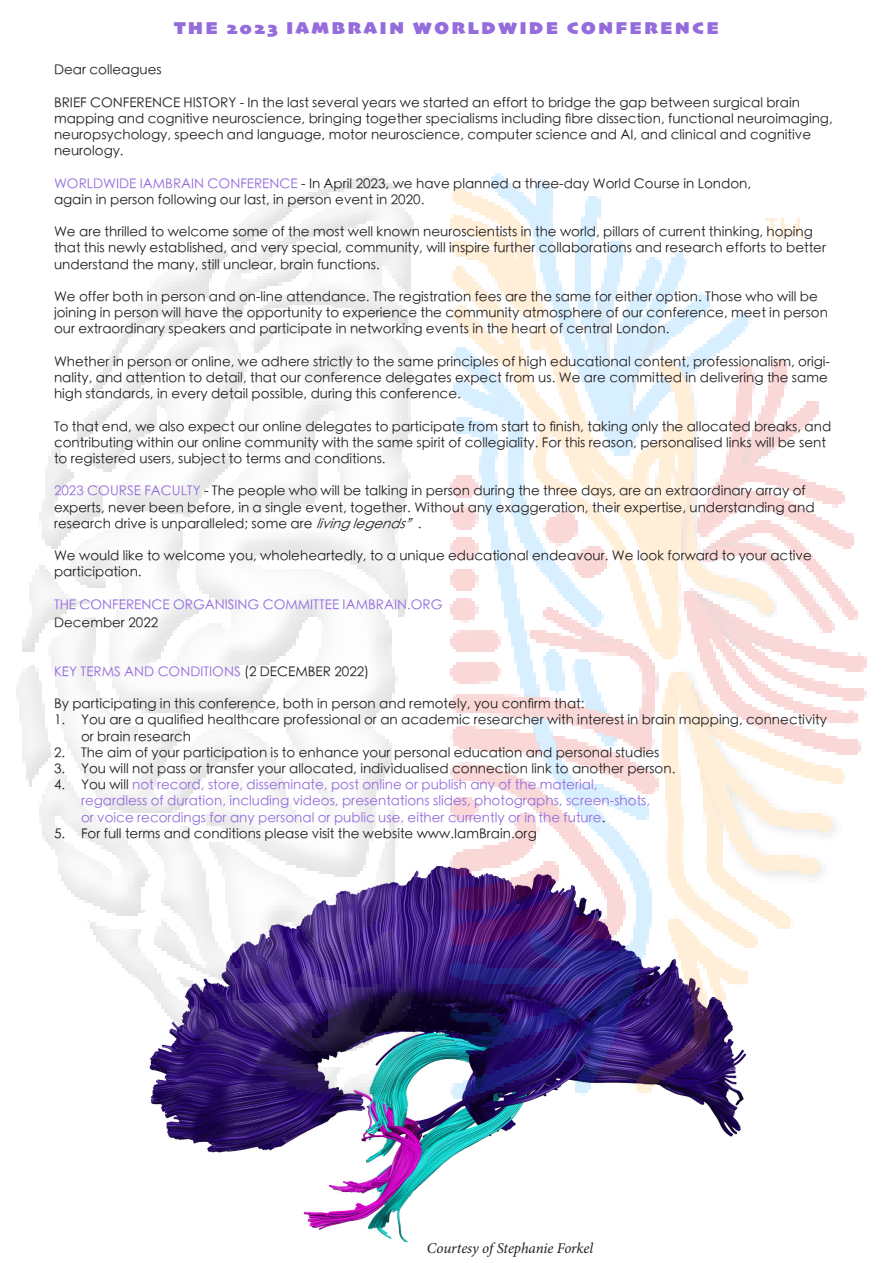
<style>
.page{position:relative;width:893px;height:1263px;background:#fff}
.page>*{position:absolute;margin:0;border:0;box-sizing:border-box;transform-origin:0 0}
.t1{font:18px "Skia";letter-spacing:.155em;color:#946cdc}
.t2{font:italic 15px "Minion Pro";letter-spacing:-.01em;color:#231f20}
.t3{font:300 13.5px/16.2px "ST Heiti SC";color:#231f20}
.t4{font:300 13.5px/16.2px "ST Heiti SC";color:#946cdc}
.s1{color:#946cdc}
.s2{font-style:italic}
.s3{color:#231f20}
</style>
<div class="page">
<img style="left:136px;top:866px;width:621px;height:376px;border-radius:188px">
<img style="left:16px;top:173px;width:851px;height:964px">
<p class="t1" style="left:174px;top:18px;width:546px">THE 2023 IAMBRAIN WORLDWIDE CONFERENCE</p>
<p class="t3" style="left:54px;top:61px;width:109px">Dear colleagues</p>
<p class="t3" style="left:54px;top:93px;width:780px">BRIEF CONFERENCE HISTORY - In the last several years we started an effort to bridge the gap between surgical brain mapping and cognitive neuroscience, bringing together specialisms including fibre dissection, functional neuroimaging, neuropsychology, speech and language, motor neuroscience, computer science and AI, and clinical and cognitive neurology.</p>
<p class="t3" style="left:54px;top:174px;width:699px"><span class="s1">WORLDWIDE IAMBRAIN CONFERENCE</span> - In April 2023, we have planned a three-day World Course in London,</p>
<p class="t3" style="left:54px;top:190px;width:372px">again in person following our last, in person event in 2020.</p>
<p class="t3" style="left:54px;top:223px;width:774px">We are thrilled to welcome some of the most well known neuroscientists in the world, pillars of current thinking, hoping that this newly established, and very special, community, will inspire further collaborations and research efforts to better understand the many, still unclear, brain functions.</p>
<p class="t3" style="left:54px;top:288px;width:775px">We offer both in person and on-line attendance. The registration fees are the same for either option. Those who will be joining in person will have the opportunity to experience the community atmosphere of our conference, meet in person our extraordinary speakers and participate in networking events in the heart of central London.</p>
<p class="t3" style="left:54px;top:352px;width:778px">Whether in person or online, we adhere strictly to the same principles of high educational content, professionalism, origi&shy;nality, and attention to detail, that our conference delegates expect from us. We are committed in delivering the same high standards, in every detail possible, during this conference.</p>
<p class="t3" style="left:54px;top:417px;width:779px">To that end, we also expect our online delegates to participate from start to finish, taking only the allocated breaks, and contributing within our online community with the same spirit of collegiality. For this reason, personalised links will be sent to registered users, subject to terms and conditions.</p>
<p class="t3" style="left:54px;top:482px;width:762px"><span class="s1">2023 COURSE FACULTY</span> - The people who will be talking in person during the three days, are an extraordinary array of experts, never been before, in a single event, together. Without any exaggeration, their expertise, understanding and research drive is unparalleled; some are <span class="s2">livinglegends”</span>.</p>
<p class="t3" style="left:54px;top:547px;width:759px">We would like to welcome you, wholeheartedly, to a unique educational endeavour. We look forward to your active participation.</p>
<p class="t4" style="left:54px;top:595px;width:390px">THE CONFERENCE ORGANISING COMMITTEE IAMBRAIN.ORG</p>
<p class="t3" style="left:54px;top:613px;width:106px">December 2022</p>
<p class="t4" style="left:54px;top:662px;width:317px">KEY TERMS AND CONDITIONS <span class="s3">(2 DECEMBER 2022)</span></p>
<p class="t3" style="left:54px;top:695px;width:532px">By participating in this conference, both in person and remotely, you confirm that:</p>
<p class="t3" style="left:81px;top:711px;width:747px;text-indent:-27px">1. You are a qualified healthcare professional or an academic researcher with interest in brain mapping, connectivity or brain research</p>
<p class="t3" style="left:54px;top:743px;width:607px">2. The aim of your participation is to enhance your personal education and personal studies</p>
<p class="t3" style="left:54px;top:760px;width:623px">3. You will not pass or transfer your allocated, individualised connection link to another person.</p>
<p class="t4" style="left:81px;top:776px;width:571px;text-indent:-27px"><span class="s3">4. You will</span> not record, store, disseminate, post online or publish any of the material, regardless of duration, including videos, presentations slides, photographs, screen-shots, or voice recordings for any personal or public use, either currently or in the future<span class="s3">.</span></p>
<p class="t3" style="left:54px;top:824px;width:484px">5. For full terms and conditions please visit the website www.IamBrain.org</p>
<p class="t2" style="left:427px;top:1238px;width:168px">Courtesy of Stephanie Forkel</p>
</div>
